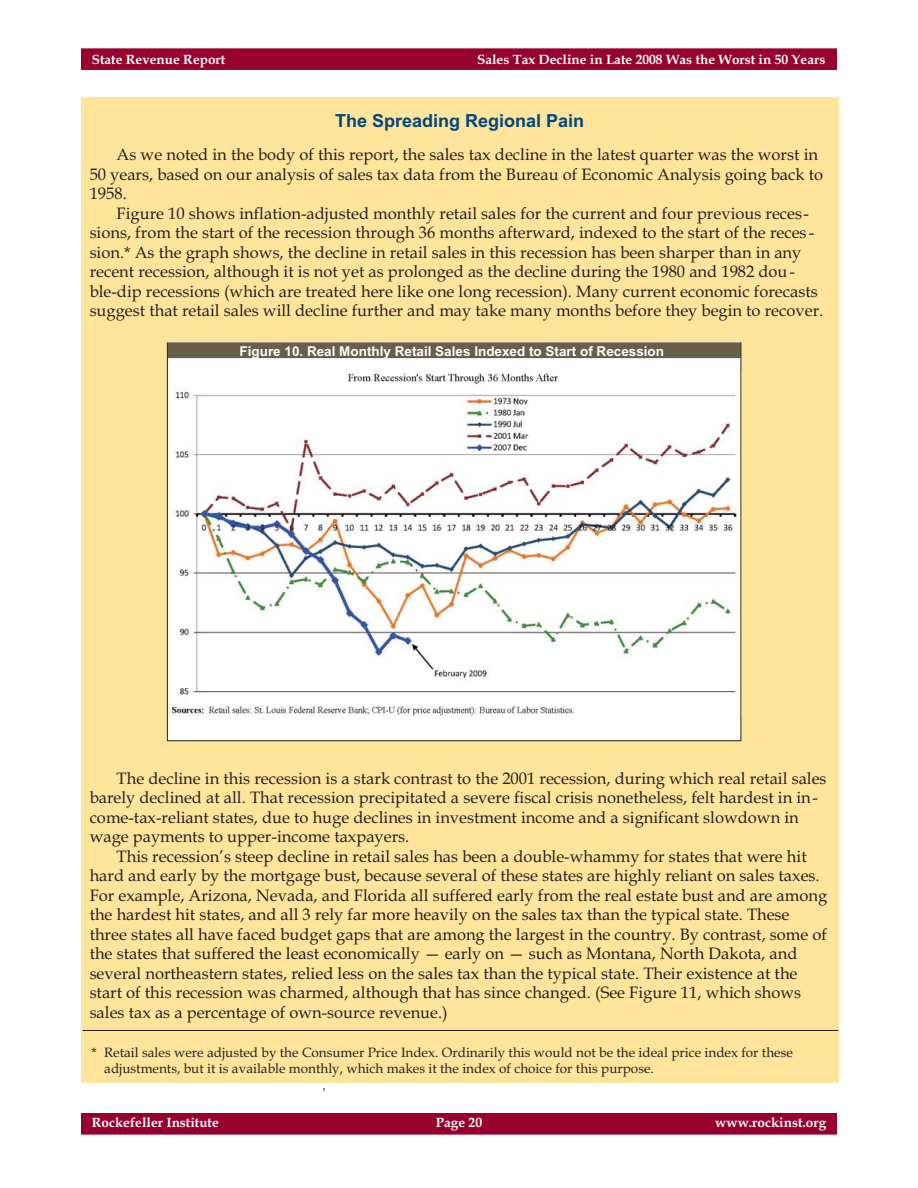
<style>
.page{position:relative;width:918px;height:1188px;background:#fff}
.page>*{position:absolute;margin:0;border:0;box-sizing:border-box;transform-origin:0 0}
.t1{font:700 18px "Arial";color:#00467f}
.t2{font:16.5px/19.5px "Book Antiqua";color:#231f20}
.t3{font:13.5px/15.9px "Book Antiqua";color:#231f20}
.t4{font:700 13.5px "Book Antiqua";color:#fff}
.t5{font:700 13.5px "Arial";color:#fff}
</style>
<div class="page">
<div style="left:81px;top:1113px;width:756px;height:22px;background:#98002e"></div>
<div style="left:81px;top:48px;width:756px;height:22px;background:#98002e"></div>
<div style="left:81px;top:97px;width:757px;height:986px;background:#ffe49c"></div>
<div style="left:167px;top:342px;width:574px;height:399px;background:#fff"></div>
<img style="left:171px;top:372px;width:570px;height:345px">
<div style="left:168px;top:342px;width:573px;height:16px;background:#695e49"></div>
<hr style="left:741px;top:342px;width:1px;height:399px;background:#231f20">
<hr style="left:168px;top:740px;width:573px;height:1px;background:#231f20">
<hr style="left:167px;top:342px;width:1px;height:399px;background:#231f20">
<hr style="left:83px;top:1030px;width:755px;height:1px;background:#231f20">
<p class="t4" style="left:92px;top:51px;width:135px">State Revenue Report</p>
<p class="t4" style="left:477px;top:51px;width:350px">Sales Tax Decline in Late 2008 Was the Worst in 50 Years</p>
<p class="t1" style="left:335px;top:114px;width:251px">The Spreading Regional Pain</p>
<p class="t2" style="left:90px;top:147px;width:735px;text-indent:27px">As we noted in the body of this report, the sales tax decline in the latest quarter was the worst in<br>50 years, based on our analysis of sales tax data from the Bureau of Economic Analysis going back to<br>1958.</p>
<p class="t2" style="left:90px;top:205px;width:735px;text-indent:27px">Figure 10 shows inflation-adjusted monthly retail sales for the current and four previous reces&shy;sions, from the start of the recession through 36 months afterward, indexed to the start of the reces - sion.* As the graph shows, the decline in retail sales in this recession has been sharper than in any recent recession, although it is not yet as prolonged as the decline during the 1980 and 1982 dou&shy;ble-dip recessions (which are treated here like one long recession). Many current economic forecasts suggest that retail sales will decline further and may take many months before they begin to recover.</p>
<p class="t5" style="left:240px;top:346px;width:426px">Figure 10. Real Monthly Retail Sales Indexed to Start of Recession</p>
<p class="t2" style="left:90px;top:770px;width:738px;text-indent:27px">The decline in this recession is a stark contrast to the 2001 recession, during which real retail sales barely declined at all. That recession precipitated a severe fiscal crisis nonetheless, felt hardest in in&shy;come-tax-reliant states, due to huge declines in investment income and a significant slowdown in wage payments to upper-income taxpayers.</p>
<p class="t2" style="left:90px;top:848px;width:739px;text-indent:27px">This recession’s steep decline in retail sales has been a double-whammy for states that were hit hard and early by the mortgage bust, because several of these states are highly reliant on sales taxes.<br>For example, Arizona, Nevada, and Florida all suffered early from the real estate bust and are among the hardest hit states, and all 3 rely far more heavily on the sales tax than the typical state. These three states all have faced budget gaps that are among the largest in the country. By contrast, some of the states that suffered the least economically — early on — such as Montana, North Dakota, and several northeastern states, relied less on the sales tax than the typical state. Their existence at the start of this recession was charmed, although that has since changed. (See Figure 11, which shows sales tax as a percentage of own-source revenue.)</p>
<p class="t3" style="left:104px;top:1046px;width:690px;text-indent:-13px">* Retail sales were adjusted by the Consumer Price Index. Ordinarily this would not be the ideal price index for these adjustments, but it is available monthly, which makes it the index of choice for this purpose.</p>
<p class="t4" style="left:92px;top:1115px;width:129px">Rockefeller Institute</p>
<p class="t4" style="left:436px;top:1115px;width:48px">Page 20</p>
<p class="t4" style="left:715px;top:1115px;width:113px">www.rockinst.org</p>
</div>
